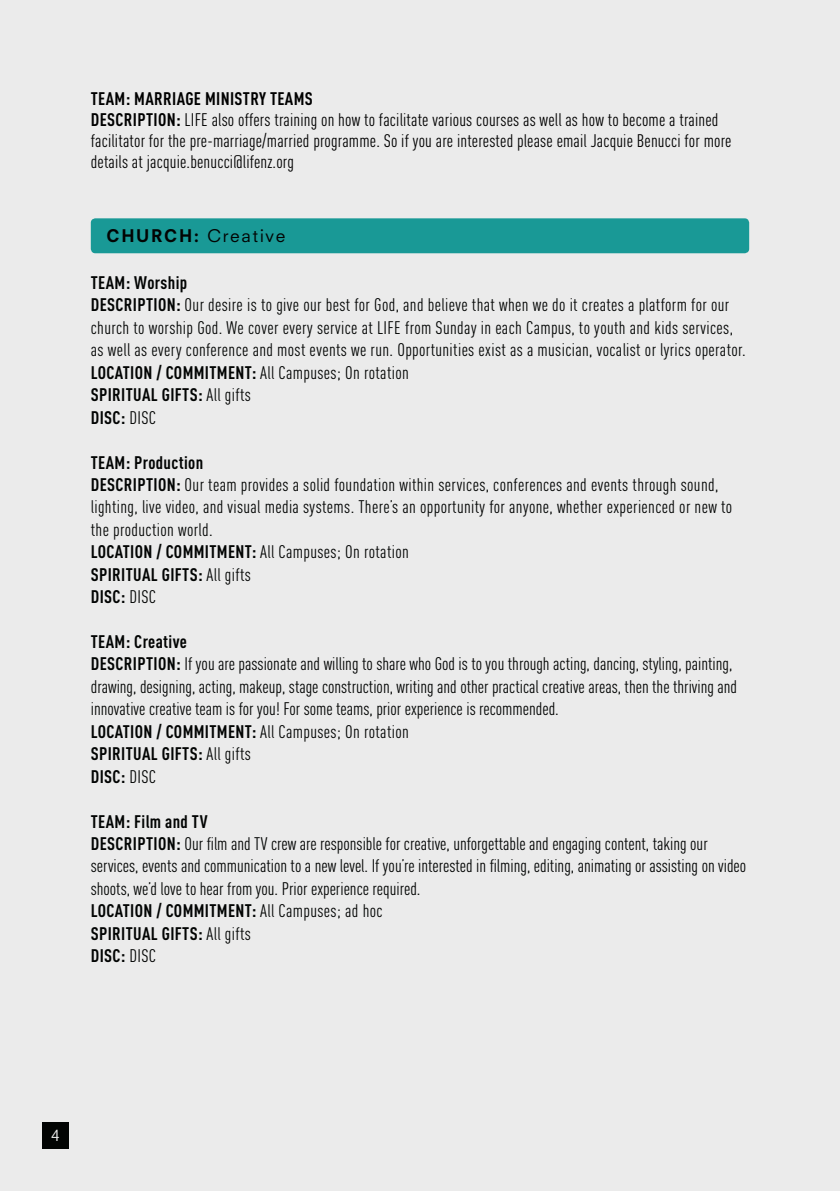
<style>
.page{position:relative;width:840px;height:1191px;background:#fff}
.page>*{position:absolute;margin:0;border:0;box-sizing:border-box;transform-origin:0 0}
.t1{font:18px/22.4px "Nu Din Cond";letter-spacing:.015em;color:#020403}
.t2{font:18px/21px "Nu Din Cond";letter-spacing:.01em;color:#000}
.t3{font:17px "Neuzeit SLT Std";letter-spacing:.1em;color:#020403}
.t4{font:15px "Neuzeit SLT Std";color:#ebebeb}
.s1{font-weight:700}
.s2{font-weight:800}
</style>
<div class="page">
<div style="left:0;top:0;width:839px;height:1191px;background:#ebebeb"></div>
<div style="left:91px;top:218px;width:657px;height:35px;background:#199996;border-radius:5px"></div>
<div style="left:42px;top:1122px;width:27px;height:26px;background:#020403"></div>
<p class="t2" style="left:91px;top:88px;width:641px"><span class="s1">TEAM: MARRIAGE MINISTRY TEAMS<br>DESCRIPTION:</span> LIFE also offers training on how to facilitate various courses as well as how to become a trained facilitator for the pre-marriage/married programme. So if you are interested please email Jacquie Benucci for more details at jacquie.benucci@lifenz.org</p>
<p class="t3" style="left:106px;top:225px;width:180px"><span class="s2">CHURCH:</span> Creative</p>
<p class="t1" style="left:91px;top:271px;width:656px"><span class="s1">TEAM: Worship<br>DESCRIPTION:</span> Our desire is to give our best for God, and believe that when we do it creates a platform for our church to worship God. We cover every service at LIFE from Sunday in each Campus, to youth and kids services, as well as every conference and most events we run. Opportunities exist as a musician, vocalist or lyrics operator.<br><span class="s1">LOCATION / COMMITMENT:</span> All Campuses; On rotation<br><span class="s1">SPIRITUAL GIFTS:</span> All gifts<br><span class="s1">DISC:</span> DISC</p>
<p class="t1" style="left:91px;top:451px;width:642px"><span class="s1">TEAM: Production<br>DESCRIPTION:</span> Our team provides a solid foundation within services, conferences and events through sound, lighting, live video, and visual media systems. There’s an opportunity for anyone, whether experienced or new to the production world.<br><span class="s1">LOCATION / COMMITMENT:</span> All Campuses; On rotation<br><span class="s1">SPIRITUAL GIFTS:</span> All gifts<br><span class="s1">DISC:</span> DISC</p>
<p class="t1" style="left:91px;top:630px;width:647px"><span class="s1">TEAM: Creative<br>DESCRIPTION:</span> If you are passionate and willing to share who God is to you through acting, dancing, styling, painting, drawing, designing, acting, makeup, stage construction, writing and other practical creative areas, then the thriving and innovative creative team is for you! For some teams, prior experience is recommended.<br><span class="s1">LOCATION / COMMITMENT:</span> All Campuses; On rotation<br><span class="s1">SPIRITUAL GIFTS:</span> All gifts<br><span class="s1">DISC:</span> DISC</p>
<p class="t1" style="left:91px;top:810px;width:656px"><span class="s1">TEAM: Film and TV<br>DESCRIPTION:</span> Our film and TV crew are responsible for creative, unforgettable and engaging content, taking our services, events and communication to a new level. If you’re interested in filming, editing, animating or assisting on video shoots, we’d love to hear from you. Prior experience required.<br><span class="s1">LOCATION / COMMITMENT:</span> All Campuses; ad hoc<br><span class="s1">SPIRITUAL GIFTS:</span> All gifts<br><span class="s1">DISC:</span> DISC</p>
<p class="t4" style="left:51px;top:1126px;width:10px">4</p>
</div>
